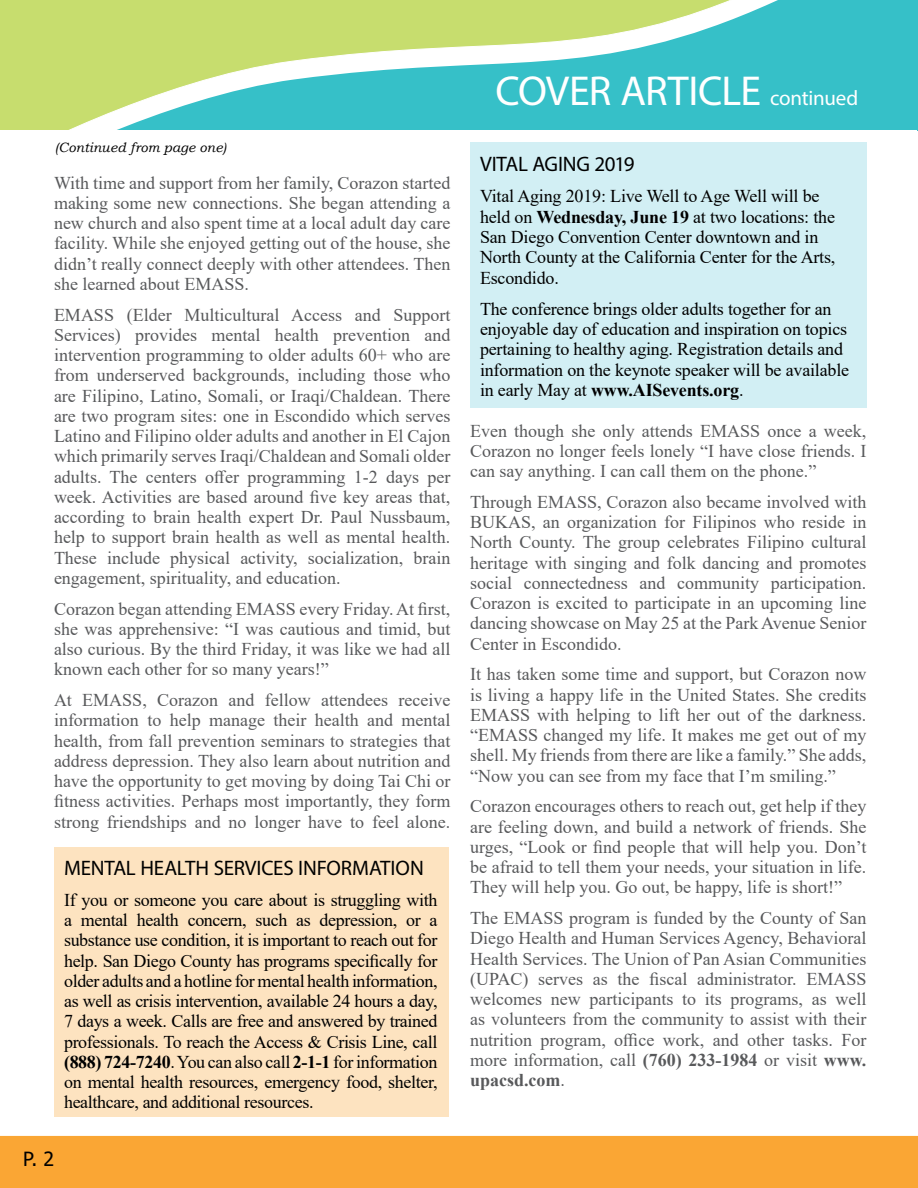
<style>
.page{position:relative;width:918px;height:1188px;background:#fff}
.page>*{position:absolute;margin:0;border:0;box-sizing:border-box;transform-origin:0 0}
.t1{font:42px "Myriad Pro";letter-spacing:-.02em;color:#fff}
.t2{font:21px "Myriad Pro";letter-spacing:-.005em;color:#000}
.t3{font:19.5px "Tahoma";color:#000}
.t4{font:18px/20.2px "Times New Roman";color:#58595b;text-align:justify}
.t5{font:18px/20.2px "Times New Roman";letter-spacing:-.01em;color:#000}
.t6{font:italic 13.5px "Bookman Old Style";letter-spacing:.01em;color:#000}
.s1{font-weight:700}
.s2{font-size:21px}
</style>
<div class="page">
<div style="left:0;top:1135px;width:918px;height:53px;background:#faa634"></div>
<div style="left:0;top:0;width:918px;height:130px;background:#36c0c8"></div>
<svg style="left:0;top:0;width:769px;height:130px"></svg>
<div style="left:470px;top:142px;width:396px;height:266px;background:#d2eff4"></div>
<div style="left:54px;top:848px;width:394px;height:269px;background:#fde3c0"></div>
<div style="left:0;top:1130px;width:918px;height:6px;background:#fff"></div>
<p class="t6" style="left:55px;top:138px;width:173px">(Continued from page one)</p>
<p class="t4" style="left:54px;top:172px;width:398px">With time and support from her family, Corazon started making some new connections. She began attending a new church and also spent time at a local adult day care facility. While she enjoyed getting out of the house, she didn’t really connect deeply with other attendees. Then she learned about EMASS.</p>
<p class="t4" style="left:54px;top:304px;width:398px">EMASS (Elder Multicultural Access and Support Services) provides mental health prevention and intervention programming to older adults 60+ who are from underserved backgrounds, including those who are Filipino, Latino, Somali, or Iraqi/Chaldean. There are two program sites: one in Escondido which serves Latino and Filipino older adults and another in El Cajon which primarily serves Iraqi/Chaldean and Somali older adults. The centers offer programming 1-2 days per week. Activities are based around five key areas that, according to brain health expert Dr. Paul Nussbaum, help to support brain health as well as mental health.<br>These include physical activity, socialization, brain engagement, spirituality, and education.</p>
<p class="t4" style="left:54px;top:598px;width:398px">Corazon began attending EMASS every Friday. At first, she was apprehensive: “I was cautious and timid, but also curious. By the third Friday, it was like we had all known each other for so many years!”</p>
<p class="t4" style="left:54px;top:689px;width:398px">At EMASS, Corazon and fellow attendees receive information to help manage their health and mental health, from fall prevention seminars to strategies that address depression. They also learn about nutrition and have the opportunity to get moving by doing Tai Chi or fitness activities. Perhaps most importantly, they form strong friendships and no longer have to feel alone.</p>
<p class="t2" style="left:64px;top:855px;width:361px">MENTAL HEALTH SERVICES INFORMATION</p>
<p class="t5" style="left:64px;top:889px;width:375px;text-align:justify">If you or someone you care about is struggling with a mental health concern, such as depression, or a substance use condition, it is important to reach out for help. San Diego County has programs specifically for older adults and a hotline for mental health information, as well as crisis intervention, available 24 hours a day, 7 days a week. Calls are free and answered by trained professionals. To reach the Access &amp; Crisis Line, call <span class="s1">(888) 724-7240</span>. You can also call <span class="s1">2-1-1</span> for information on mental health resources, emergency food, shelter, healthcare, and additional resources.</p>
<p class="t3" style="left:23px;top:1146px;width:32px">P. 2</p>
<h1 class="t1" style="left:496px;top:65px;width:364px">COVER ARTICLE <span class="s2">continued</span></h1>
<p class="t2" style="left:480px;top:151px;width:156px">VITAL AGING 2019</p>
<p class="t5" style="left:480px;top:185px;width:357px">Vital Aging 2019: Live Well to Age Well will be held on <span class="s1">Wednesday, June 19</span> at two locations: the San Diego Convention Center downtown and in North County at the California Center for the Arts, Escondido.</p>
<p class="t5" style="left:480px;top:298px;width:371px">The conference brings older adults together for an enjoyable day of education and inspiration on topics pertaining to healthy aging. Registration details and information on the keynote speaker will be available in early May at <span class="s1">www.AISevents.org</span>.</p>
<p class="t4" style="left:470px;top:420px;width:398px">Even though she only attends EMASS once a week, Corazon no longer feels lonely “I have close friends. I can say anything. I can call them on the phone.”</p>
<p class="t4" style="left:470px;top:491px;width:398px">Through EMASS, Corazon also became involved with BUKAS, an organization for Filipinos who reside in North County. The group celebrates Filipino cultural heritage with singing and folk dancing and promotes social connectedness and community participation.<br>Corazon is excited to participate in an upcoming line dancing showcase on May 25 at the Park Avenue Senior Center in Escondido.</p>
<p class="t4" style="left:470px;top:664px;width:398px">It has taken some time and support, but Corazon now is living a happy life in the United States. She credits EMASS with helping to lift her out of the darkness. “EMASS changed my life. It makes me get out of my shell. My friends from there are like a family.” She adds, “Now you can see from my face that I’m smiling.”</p>
<p class="t4" style="left:470px;top:796px;width:398px">Corazon encourages others to reach out, get help if they are feeling down, and build a network of friends. She urges, “Look or find people that will help you. Don’t be afraid to tell them your needs, your situation in life.<br>They will help you. Go out, be happy, life is short!”</p>
<p class="t4" style="left:470px;top:907px;width:398px">The EMASS program is funded by the County of San Diego Health and Human Services Agency, Behavioral Health Services. The Union of Pan Asian Communities (UPAC) serves as the fiscal administrator. EMASS welcomes new participants to its programs, as well as volunteers from the community to assist with their nutrition program, office work, and other tasks. For more information, call <span class="s1">(760) 233-1984</span> or visit <span class="s1">www. upacsd.com</span>.</p>
</div>
